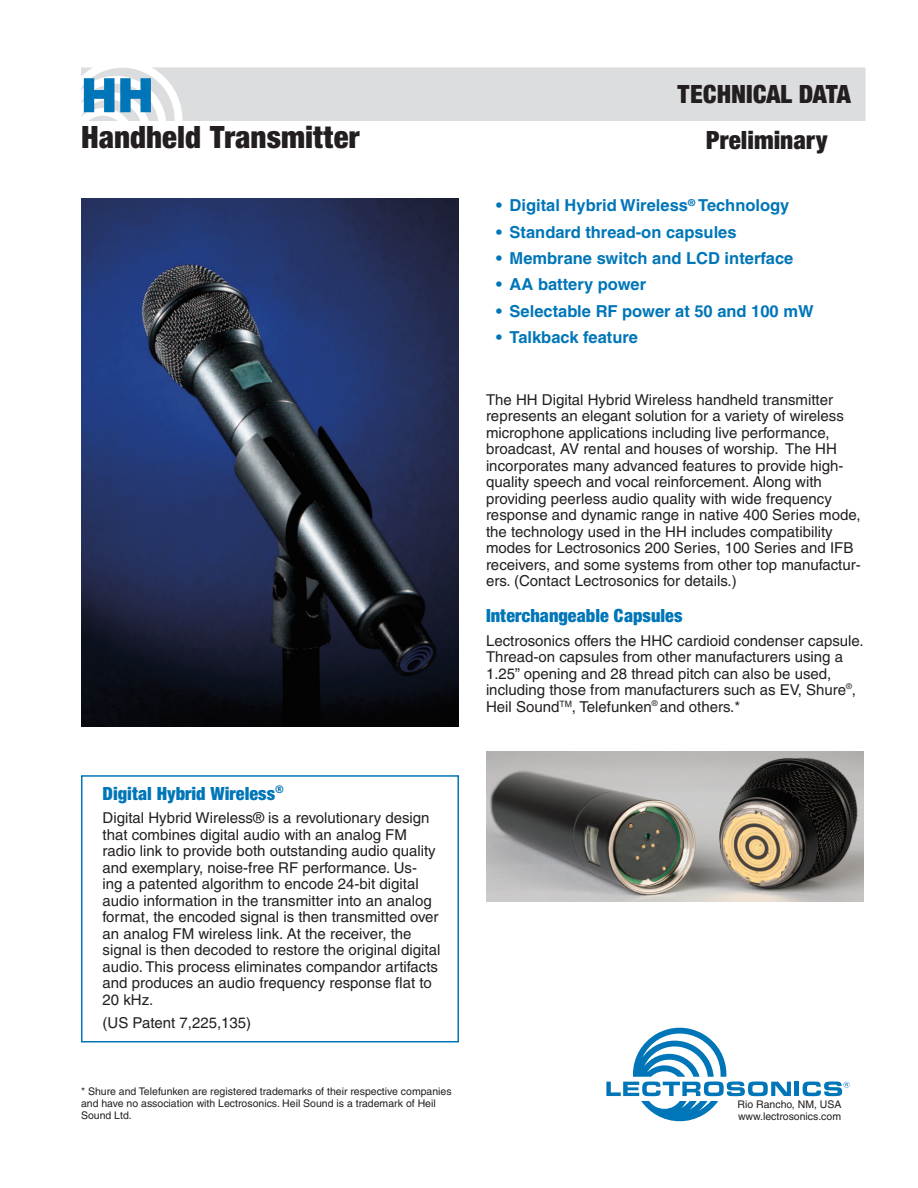
<style>
.page{position:relative;width:918px;height:1188px;background:#fff}
.page>*{position:absolute;margin:0;border:0;box-sizing:border-box;transform-origin:0 0}
.cover_Model_number{font:900 51px "Sans";color:#0076b8}
.cover_Model_number-2{font:900 condensed 33px "Sans";color:#231f20}
.cover_Head_2{font:900 condensed 27px "Sans";color:#231f20}
.Preliminary{font:900 condensed 27px "Sans";color:#231f20}
.body_Head_3{font:900 condensed 19.5px "Sans";color:#0076b8}
.TD_features{font:700 16.5px "Helvetica";color:#0076b8}
.body_Text{font:15px/16.5px "Helvetica";color:#231f20}
.date{font:10.5px/12px "Helvetica";color:#231f20}
</style>
<div class="page">
<div style="left:81px;top:68px;width:785px;height:53px;background:#dcdddf"></div>
<svg style="left:606px;top:1028px;width:185px;height:93px"></svg>
<hr style="left:795px;top:1082px;width:4px;height:14px;background:#0076b8">
<svg style="left:803px;top:1081px;width:47px;height:15px"></svg>
<img style="left:81px;top:199px;width:378px;height:527px">
<div style="left:81px;top:775px;width:378px;height:267px;border:2px solid #0076b8"></div>
<img style="left:486px;top:751px;width:378px;height:150px">
<p class="cover_Model_number" style="left:81px;top:64px;width:74px">HH</p>
<p class="cover_Model_number-2" style="left:81px;top:117px;width:280px">Handheld Transmitter</p>
<p class="body_Head_3" style="left:103px;top:782px;width:183px">Digital Hybrid Wireless<sup>®</sup></p>
<p class="body_Text" style="left:103px;top:810px;width:339px">Digital Hybrid Wireless® is a revolutionary design that combines digital audio with an analog FM radio link to provide both outstanding audio quality and exemplary, noise-free RF performance. Us&shy;ing a patented algorithm to encode 24-bit digital audio information in the transmitter into an analog format, the encoded signal is then transmitted over an analog FM wireless link. At the receiver, the signal is then decoded to restore the original digital audio. This process eliminates compandor artifacts and produces an audio frequency response flat to 20 kHz.</p>
<p class="body_Text" style="left:103px;top:1014px;width:150px">(US Patent 7,225,135)</p>
<p class="date" style="left:81px;top:1085px;width:372px">* Shure and Telefunken are registered trademarks of their respective companies and have no association with Lectrosonics. Heil Sound is a trademark of Heil<br>Sound Ltd.</p>
<p class="cover_Head_2" style="left:677px;top:77px;width:176px">TECHNICAL DATA</p>
<p class="Preliminary" style="left:706px;top:123px;width:123px">Preliminary</p>
<p class="TD_features" style="left:496px;top:196px;width:295px">• Digital Hybrid Wireless<sup>®</sup> Technology</p>
<p class="TD_features" style="left:496px;top:222px;width:242px">• Standard thread-on capsules</p>
<p class="TD_features" style="left:496px;top:248px;width:299px">• Membrane switch and LCD interface</p>
<p class="TD_features" style="left:496px;top:275px;width:152px">• AA battery power</p>
<p class="TD_features" style="left:496px;top:301px;width:319px">• Selectable RF power at 50 and 100 mW</p>
<p class="TD_features" style="left:496px;top:327px;width:143px">• Talkback feature</p>
<p class="body_Text" style="left:486px;top:391px;width:376px">The HH Digital Hybrid Wireless handheld transmitter represents an elegant solution for a variety of wireless microphone applications including live performance, broadcast, AV rental and houses of worship. The HH incorporates many advanced features to provide high&shy;quality speech and vocal reinforcement. Along with providing peerless audio quality with wide frequency response and dynamic range in native 400 Series mode, the technology used in the HH includes compatibility modes for Lectrosonics 200 Series, 100 Series and IFB receivers, and some systems from other top manufactur&shy;ers. (Contact Lectrosonics for details.)</p>
<p class="body_Head_3" style="left:486px;top:604px;width:198px">Interchangeable Capsules</p>
<p class="body_Text" style="left:486px;top:632px;width:379px">Lectrosonics offers the HHC cardioid condenser capsule.<br>Thread-on capsules from other manufacturers using a 1.25” opening and 28 thread pitch can also be used, including those from manufacturers such as EV, Shure<sup>®</sup>, Heil Sound<sup>TM</sup>, Telefunken<sup>®</sup> and others.*</p>
<p class="date" style="left:738px;top:1098px;width:106px">Rio Rancho, NM, USA</p>
<p class="date" style="left:738px;top:1110px;width:105px">www.lectrosonics.com</p>
</div>
